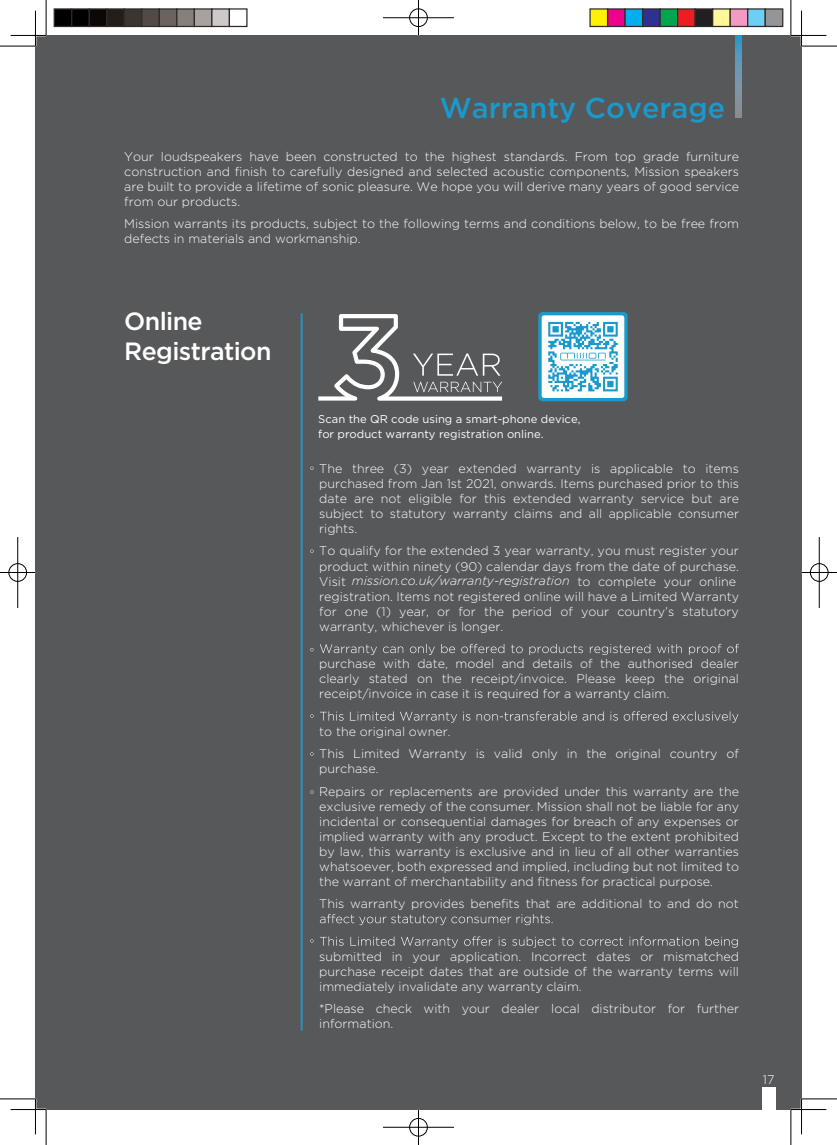
<style>
.page{position:relative;width:837px;height:1145px;background:#fff}
.page>*{position:absolute;margin:0;border:0;box-sizing:border-box;transform-origin:0 0}
.t1{font:500 28.75px "Gotham";color:#1a99cb}
.t2{font:500 24.88px/29.9px "Gotham";letter-spacing:-.025em;color:#fff}
.t3{font:300 12.5px/15px "Gotham";color:#fff;text-align:justify}
.t4{font:italic 300 12.5px "Gotham";color:#fff}
.t5{font:11.25px/15px "Gotham";color:#fff}
</style>
<div class="page">
<div style="left:35px;top:35px;width:766px;height:1074px;background:#57585a"></div>
<hr style="left:11px;top:1108px;width:35px;height:2px;background:#fff">
<hr style="left:790px;top:1108px;width:36px;height:2px;background:#fff">
<hr style="left:800px;top:11px;width:2px;height:35px;background:#fff">
<hr style="left:800px;top:1098px;width:2px;height:36px;background:#fff">
<hr style="left:0;top:46px;width:35px;height:1px;background:#000">
<hr style="left:801px;top:46px;width:35px;height:1px;background:#000">
<hr style="left:0;top:1098px;width:35px;height:1px;background:#000">
<hr style="left:801px;top:1098px;width:35px;height:1px;background:#000">
<hr style="left:46px;top:0;width:1px;height:35px;background:#000">
<hr style="left:46px;top:1109px;width:1px;height:35px;background:#000">
<hr style="left:790px;top:0;width:1px;height:35px;background:#000">
<hr style="left:790px;top:1109px;width:1px;height:35px;background:#000">
<hr style="left:11px;top:35px;width:35px;height:1px;background:#000">
<hr style="left:790px;top:35px;width:36px;height:1px;background:#000">
<hr style="left:11px;top:1109px;width:35px;height:1px;background:#000">
<hr style="left:790px;top:1109px;width:36px;height:1px;background:#000">
<hr style="left:35px;top:11px;width:1px;height:35px;background:#000">
<hr style="left:35px;top:1098px;width:1px;height:36px;background:#000">
<hr style="left:801px;top:11px;width:1px;height:35px;background:#000">
<hr style="left:801px;top:1098px;width:1px;height:36px;background:#000">
<div style="left:408px;top:8px;width:20px;height:19px;border:2px solid #fff;border-radius:50%"></div>
<hr style="left:383px;top:17px;width:71px;height:2px;background:#fff">
<hr style="left:417px;top:0;width:2px;height:35px;background:#fff">
<div style="left:409px;top:9px;width:18px;height:18px;border:1px solid #000;border-radius:50%"></div>
<hr style="left:383px;top:18px;width:71px;height:1px;background:#000">
<hr style="left:418px;top:0;width:1px;height:35px;background:#000">
<div style="left:408px;top:1117px;width:20px;height:20px;border:2px solid #fff;border-radius:50%"></div>
<hr style="left:383px;top:1126px;width:71px;height:2px;background:#fff">
<hr style="left:417px;top:1109px;width:2px;height:35px;background:#fff">
<div style="left:409px;top:1118px;width:18px;height:18px;border:1px solid #000;border-radius:50%"></div>
<hr style="left:383px;top:1127px;width:71px;height:1px;background:#000">
<hr style="left:418px;top:1109px;width:1px;height:35px;background:#000">
<div style="left:8px;top:562px;width:19px;height:20px;border:2px solid #fff;border-radius:50%"></div>
<hr style="left:0;top:571px;width:35px;height:2px;background:#fff">
<hr style="left:17px;top:537px;width:2px;height:71px;background:#fff">
<div style="left:9px;top:563px;width:18px;height:18px;border:1px solid #000;border-radius:50%"></div>
<hr style="left:0;top:572px;width:35px;height:1px;background:#000">
<hr style="left:18px;top:537px;width:1px;height:71px;background:#000">
<div style="left:809px;top:562px;width:19px;height:20px;border:2px solid #fff;border-radius:50%"></div>
<hr style="left:801px;top:571px;width:35px;height:2px;background:#fff">
<div style="left:809px;top:563px;width:19px;height:18px;border:1px solid #000;border-radius:50%"></div>
<hr style="left:801px;top:572px;width:35px;height:1px;background:#000">
<hr style="left:818px;top:537px;width:1px;height:71px;background:#000">
<div style="left:54px;top:8px;width:18px;height:19px;background:#000;border:1px solid #302a28"></div>
<div style="left:71px;top:8px;width:19px;height:19px;background:#000;border:1px solid #302a28"></div>
<div style="left:89px;top:8px;width:18px;height:19px;background:#0c0806;border:1px solid #302a28"></div>
<div style="left:106px;top:8px;width:19px;height:19px;background:#241e1b;border:1px solid #302a28"></div>
<div style="left:124px;top:8px;width:18px;height:19px;background:#3b3532;border:1px solid #302a28"></div>
<div style="left:141px;top:8px;width:19px;height:19px;background:#524a47;border:1px solid #302a28"></div>
<div style="left:159px;top:8px;width:18px;height:19px;background:#6b6360;border:1px solid #302a28"></div>
<div style="left:176px;top:8px;width:19px;height:19px;background:#867f7c;border:1px solid #302a28"></div>
<div style="left:194px;top:8px;width:18px;height:19px;background:#a7a2a0;border:1px solid #302a28"></div>
<div style="left:211px;top:8px;width:19px;height:19px;background:#cdc9c8;border:1px solid #302a28"></div>
<div style="left:229px;top:8px;width:18px;height:19px;background:#fff;border:1px solid #302a28"></div>
<div style="left:589px;top:8px;width:19px;height:19px;background:#fff101;border:1px solid #302a28"></div>
<div style="left:606px;top:8px;width:19px;height:19px;background:#ed028c;border:1px solid #302a28"></div>
<div style="left:624px;top:8px;width:19px;height:19px;background:#00aeef;border:1px solid #302a28"></div>
<div style="left:641px;top:8px;width:19px;height:19px;background:#2e3092;border:1px solid #302a28"></div>
<div style="left:659px;top:8px;width:19px;height:19px;background:#00a54f;border:1px solid #302a28"></div>
<div style="left:676px;top:8px;width:19px;height:19px;background:#ee1d23;border:1px solid #302a28"></div>
<div style="left:694px;top:8px;width:19px;height:19px;background:#231f20;border:1px solid #302a28"></div>
<div style="left:711px;top:8px;width:19px;height:19px;background:#fff79a;border:1px solid #302a28"></div>
<div style="left:729px;top:8px;width:19px;height:19px;background:#f499c2;border:1px solid #302a28"></div>
<div style="left:746px;top:8px;width:19px;height:19px;background:#6bcff6;border:1px solid #302a28"></div>
<div style="left:764px;top:8px;width:19px;height:19px;background:#939598;border:1px solid #302a28"></div>
<div style="left:761px;top:1087px;width:14px;height:22px;background:#fff"></div>
<svg style="left:735px;top:35px;width:6px;height:83px"></svg>
<hr style="left:300px;top:313px;width:2px;height:717px;background:#1a99cb">
<svg style="left:320px;top:644px;width:418px;height:11px"></svg>
<svg style="left:320px;top:711px;width:418px;height:11px"></svg>
<svg style="left:320px;top:914px;width:232px;height:11px"></svg>
<svg style="left:320px;top:936px;width:417px;height:11px"></svg>
<svg style="left:318px;top:314px;width:184px;height:87px"></svg>
<svg style="left:538px;top:312px;width:89px;height:89px;background:#9fd3e8"></svg>
<h1 class="t1" style="left:439px;top:89px;width:286px">Warranty Coverage</h1>
<p class="t3" style="left:124px;top:148px;width:616px">Your loudspeakers have been constructed to the highest standards. From top grade furniture construction and finish to carefully designed and selected acoustic components, Mission speakers are built to provide a lifetime of sonic pleasure. We hope you will derive many years of good service from our products.</p>
<p class="t3" style="left:124px;top:216px;width:616px">Mission warrants its products, subject to the following terms and conditions below, to be free from defects in materials and workmanship.</p>
<h2 class="t2" style="left:124px;top:306px;width:149px">Online<br>Registration</h2>
<p class="t5" style="left:318px;top:411px;width:264px">Scan the QR code using a smart-phone device, for product warranty registration online.</p>
<p class="t3" style="left:319px;top:460px;width:421px">The three (3) year extended warranty is applicable to items purchased from Jan 1st 2021, onwards. Items purchased prior to this date are not eligible for this extended warranty service but are subject to statutory warranty claims and all applicable consumer rights.</p>
<p class="t3" style="left:319px;top:543px;width:421px">To qualify for the extended 3 year warranty, you must register your product within ninety (90) calendar days from the date of purchase.<br>Visit</p>
<p class="t4" style="left:352px;top:573px;width:219px">mission.co.uk/warranty-registration</p>
<p class="t3" style="left:319px;top:573px;width:421px;text-align:left;text-indent:258px">to complete your online registration. Items not registered online will have a Limited Warranty for one (1) year, or for the period of your country’s statutory warranty, whichever is longer.</p>
<p class="t3" style="left:319px;top:655px;width:421px">purchase with date, model and details of the authorised dealer clearly stated on the receipt/invoice. Please keep the original receipt/invoice in case it is required for a warranty claim.</p>
<p class="t3" style="left:319px;top:719px;width:421px;line-height:22.5px">to the original owner.<br>This Limited Warranty is valid only in the original country of</p>
<p class="t3" style="left:319px;top:757px;width:421px;line-height:22.5px">purchase.<br>Repairs or replacements are provided under this warranty are the</p>
<p class="t3" style="left:319px;top:798px;width:421px">exclusive remedy of the consumer. Mission shall not be liable for any incidental or consequential damages for breach of any expenses or implied warranty with any product. Except to the extent prohibited by law, this warranty is exclusive and in lieu of all other warranties whatsoever, both expressed and implied, including but not limited to the warrant of merchantability and fitness for practical purpose.</p>
<p class="t3" style="left:319px;top:895px;width:421px">This warranty provides benefits that are additional to and do not</p>
<p class="t3" style="left:319px;top:948px;width:421px">submitted in your application. Incorrect dates or mismatched purchase receipt dates that are outside of the warranty terms will immediately invalidate any warranty claim.</p>
<p class="t3" style="left:319px;top:1000px;width:421px">*Please check with your dealer local distributor for further information.</p>
<p class="t3" style="left:762px;top:1071px;width:13px">17</p>
</div>
